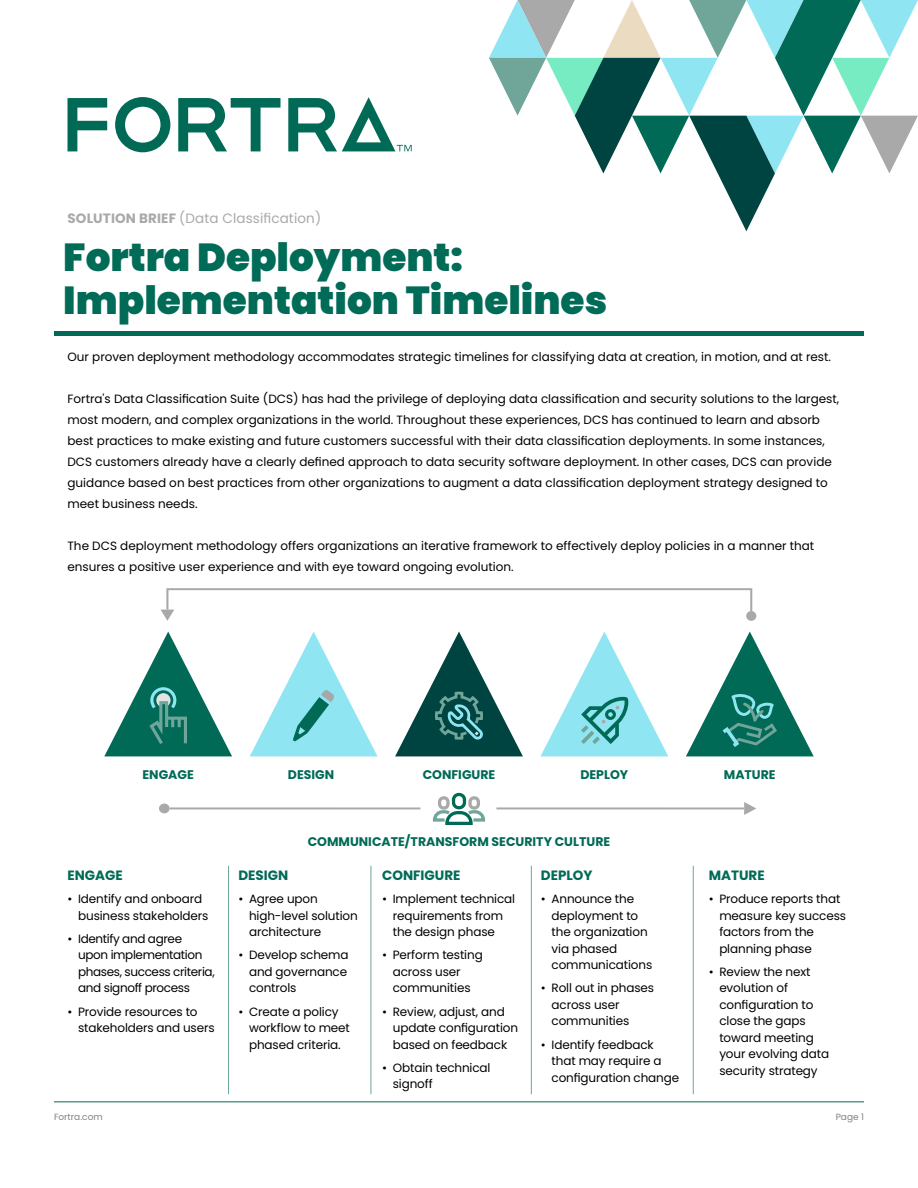
<style>
.page{position:relative;width:918px;height:1188px;background:#fff}
.page>*{position:absolute;margin:0;border:0;box-sizing:border-box;transform-origin:0 0}
.t1{font:900 39px/43.5px "Poppins";color:#006b57}
.t2{font:13.5px "Poppins";letter-spacing:.01em;color:#a9a9a9}
.t3{font:700 13.5px "Poppins";color:#006a56}
.t4{font:700 12.6px "Poppins";color:#006a56}
.t5{font:12px/16.5px "Poppins";color:#000}
.t6{font:12px/16.5px "Poppins";letter-spacing:-.03em;color:#000}
.t7{font:9px "Poppins";color:#808285}
.s1{font-weight:700}
</style>
<div class="page">
<hr style="left:54px;top:332px;width:810px;height:4px;background:#006a56">
<svg style="left:68px;top:98px;width:39px;height:53px"></svg>
<svg style="left:178px;top:98px;width:103px;height:53px"></svg>
<svg style="left:115px;top:97px;width:55px;height:55px"></svg>
<svg style="left:288px;top:97px;width:124px;height:54px"></svg>
<svg style="left:489px;top:0;width:429px;height:231px"></svg>
<hr style="left:54px;top:1101px;width:810px;height:1px;background:#006a56">
<svg style="left:161px;top:588px;width:595px;height:33px"></svg>
<svg style="left:104px;top:632px;width:128px;height:124px"></svg>
<svg style="left:250px;top:632px;width:127px;height:124px"></svg>
<svg style="left:395px;top:632px;width:128px;height:124px"></svg>
<svg style="left:540px;top:632px;width:128px;height:124px"></svg>
<svg style="left:686px;top:632px;width:128px;height:124px"></svg>
<svg style="left:159px;top:804px;width:261px;height:9px"></svg>
<hr style="left:496px;top:807px;width:248px;height:2px;background:#a9a9a9">
<svg style="left:744px;top:802px;width:12px;height:13px"></svg>
<div style="left:452px;top:793px;width:14px;height:16px;border:3px solid #006a56;border-radius:5px"></div>
<div style="left:438px;top:796px;width:12px;height:14px;border:3px solid #a9a9a9;border-radius:4px"></div>
<svg style="left:433px;top:809px;width:52px;height:16px"></svg>
<div style="left:468px;top:796px;width:12px;height:14px;border:3px solid #a9a9a9;border-radius:4px"></div>
<hr style="left:228px;top:866px;width:1px;height:228px;background:#70a59a">
<hr style="left:371px;top:866px;width:1px;height:228px;background:#70a59a">
<hr style="left:531px;top:866px;width:1px;height:228px;background:#70a59a">
<hr style="left:693px;top:866px;width:1px;height:228px;background:#70a59a">
<p class="t2" style="left:68px;top:210px;width:255px"><span class="s1">SOLUTION BRIEF</span> (Data Classification)</p>
<h1 class="t1" style="left:63px;top:235px;width:545px">Fortra Deployment:<br>Implementation Timelines</h1>
<p class="t5" style="left:68px;top:348px;width:765px">Our proven deployment methodology accommodates strategic timelines for classifying data at creation, in motion, and at rest.</p>
<p class="t5" style="left:68px;top:388px;width:773px;line-height:21px">Fortra's Data Classification Suite (DCS) has had the privilege of deploying data classification and security solutions to the largest, most modern, and complex organizations in the world. Throughout these experiences, DCS has continued to learn and absorb best practices to make existing and future customers successful with their data classification deployments. In some instances, DCS customers already have a clearly defined approach to data security software deployment. In other cases, DCS can provide guidance based on best practices from other organizations to augment a data classification deployment strategy designed to meet business needs.</p>
<p class="t5" style="left:68px;top:535px;width:748px;line-height:21px">The DCS deployment methodology offers organizations an iterative framework to effectively deploy policies in a manner that ensures a positive user experience and with eye toward ongoing evolution.</p>
<p class="t4" style="left:143px;top:767px;width:53px">ENGAGE</p>
<p class="t4" style="left:288px;top:767px;width:48px">DESIGN</p>
<p class="t4" style="left:423px;top:767px;width:74px">CONFIGURE</p>
<p class="t4" style="left:580px;top:767px;width:49px">DEPLOY</p>
<p class="t4" style="left:724px;top:767px;width:53px">MATURE</p>
<p class="t3" style="left:68px;top:867px;width:57px">ENGAGE</p>
<p class="t5" style="left:78px;top:891px;width:132px;text-indent:-11px">• Identify and onboard business stakeholders</p>
<p class="t6" style="left:78px;top:931px;width:138px;text-indent:-11px">• Identify and agree upon implementation phases, success criteria, and signoff process</p>
<p class="t5" style="left:78px;top:1003px;width:138px;text-indent:-11px">• Provide resources to stakeholders and users</p>
<p class="t4" style="left:308px;top:834px;width:304px">COMMUNICATE/TRANSFORM SECURITY CULTURE</p>
<p class="t3" style="left:238px;top:867px;width:51px">DESIGN</p>
<p class="t5" style="left:249px;top:891px;width:110px;text-indent:-11px">• Agree upon high-level solution architecture</p>
<p class="t5" style="left:249px;top:947px;width:101px;text-align:justify;text-indent:-11px">• Develop schema and governance controls</p>
<p class="t5" style="left:249px;top:1003px;width:102px;text-indent:-11px">• Create a policy workflow to meet phased criteria.</p>
<p class="t3" style="left:382px;top:867px;width:80px">CONFIGURE</p>
<p class="t5" style="left:393px;top:891px;width:124px;text-indent:-11px">• Implement technical requirements from the design phase</p>
<p class="t5" style="left:393px;top:947px;width:92px;text-indent:-11px">• Perform testing across user communities</p>
<p class="t5" style="left:393px;top:1003px;width:127px;text-indent:-11px">• Review, adjust, and update configuration based on feedback</p>
<p class="t5" style="left:393px;top:1060px;width:99px;text-indent:-11px">• Obtain technical signoff</p>
<p class="t3" style="left:541px;top:867px;width:53px">DEPLOY</p>
<p class="t5" style="left:552px;top:891px;width:102px;text-indent:-11px">• Announce the deployment to the organization via phased communications</p>
<p class="t5" style="left:552px;top:980px;width:104px;text-indent:-11px">• Roll out in phases across user communities</p>
<p class="t5" style="left:552px;top:1036px;width:129px;text-indent:-11px">• Identify feedback that may require a configuration change</p>
<p class="t3" style="left:709px;top:867px;width:57px">MATURE</p>
<p class="t5" style="left:719px;top:891px;width:128px;text-indent:-11px">• Produce reports that measure key success factors from the planning phase</p>
<p class="t5" style="left:719px;top:964px;width:111px;text-indent:-11px">• Review the next evolution of configuration to close the gaps toward meeting your evolving data security strategy</p>
<p class="t7" style="left:54px;top:1112px;width:50px">Fortra.com</p>
<p class="t7" style="left:836px;top:1112px;width:30px">Page 1</p>
</div>
